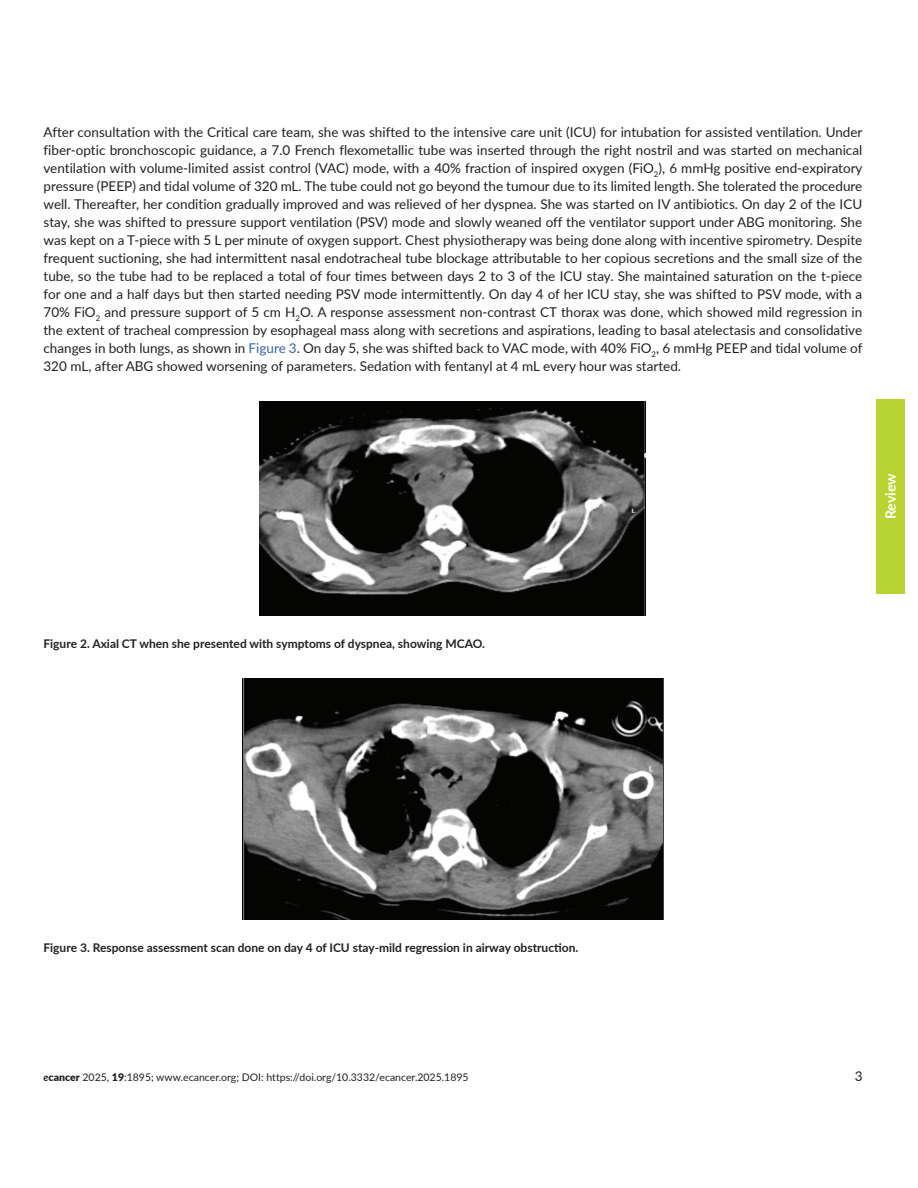
<style>
.page{position:relative;width:918px;height:1188px;background:#fff}
.page>*{position:absolute;margin:0;border:0;box-sizing:border-box;transform-origin:0 0}
.t1{font:700 14.25px "Lato";letter-spacing:-.005em;color:#fff}
.t2{font:13.5px/18px "Lato";color:#231f20;text-align:justify}
.t3{font:700 12px "Lato";color:#231f20}
.t4{font:10.5px "Lato";color:#231f20}
.s1{color:#3862ae}
.s2{font-weight:700;font-style:italic}
.s3{font-weight:900}
</style>
<div class="page">
<div style="left:876px;top:399px;width:29px;height:195px;background:#b8d432"></div>
<img style="left:260px;top:401px;width:386px;height:215px">
<img style="left:242px;top:679px;width:421px;height:241px">
<p class="t2" style="left:43px;top:122px;width:821px">After consultation with the Critical care team, she was shifted to the intensive care unit (ICU) for intubation for assisted ventilation. Under fiber-optic bronchoscopic guidance, a 7.0 French flexometallic tube was inserted through the right nostril and was started on mechanical ventilation with volume-limited assist control (VAC) mode, with a 40% fraction of inspired oxygen (FiO<sub>2</sub>), 6 mmHg positive end-expiratory pressure (PEEP) and tidal volume of 320 mL. The tube could not go beyond the tumour due to its limited length. She tolerated the procedure well. Thereafter, her condition gradually improved and was relieved of her dyspnea. She was started on IV antibiotics. On day 2 of the ICU stay, she was shifted to pressure support ventilation (PSV) mode and slowly weaned off the ventilator support under ABG monitoring. She was kept on a T-piece with 5 L per minute of oxygen support. Chest physiotherapy was being done along with incentive spirometry. Despite frequent suctioning, she had intermittent nasal endotracheal tube blockage attributable to her copious secretions and the small size of the tube, so the tube had to be replaced a total of four times between days 2 to 3 of the ICU stay. She maintained saturation on the t-piece for one and a half days but then started needing PSV mode intermittently. On day 4 of her ICU stay, she was shifted to PSV mode, with a 70% FiO<sub>2</sub> and pressure support of 5 cm H<sub>2</sub>O. A response assessment non-contrast CT thorax was done, which showed mild regression in the extent of tracheal compression by esophageal mass along with secretions and aspirations, leading to basal atelectasis and consolidative changes in both lungs, as shown in <span class="s1">Figure 3</span>. On day 5, she was shifted back to VAC mode, with 40% FiO<sub>2</sub>, 6 mmHg PEEP and tidal volume of 320 mL, after ABG showed worsening of parameters. Sedation with fentanyl at 4 mL every hour was started.</p>
<p class="t1" style="left:880px;top:519px;width:48px;rotate:-90deg">Review</p>
<p class="t3" style="left:44px;top:635px;width:443px">Figure 2. Axial CT when she presented with symptoms of dyspnea, showing MCAO.</p>
<p class="t3" style="left:44px;top:939px;width:536px">Figure 3. Response assessment scan done on day 4 of ICU stay-mild regression in airway obstruction.</p>
<p class="t4" style="left:44px;top:1070px;width:427px"><span class="s2">e</span><span class="s3">cancer</span> 2025, <span class="s3">19</span>:1895; www.ecancer.org; DOI: https://doi.org/10.3332/ecancer.2025.1895</p>
<p class="t2" style="left:855px;top:1067px;width:9px">3</p>
</div>
